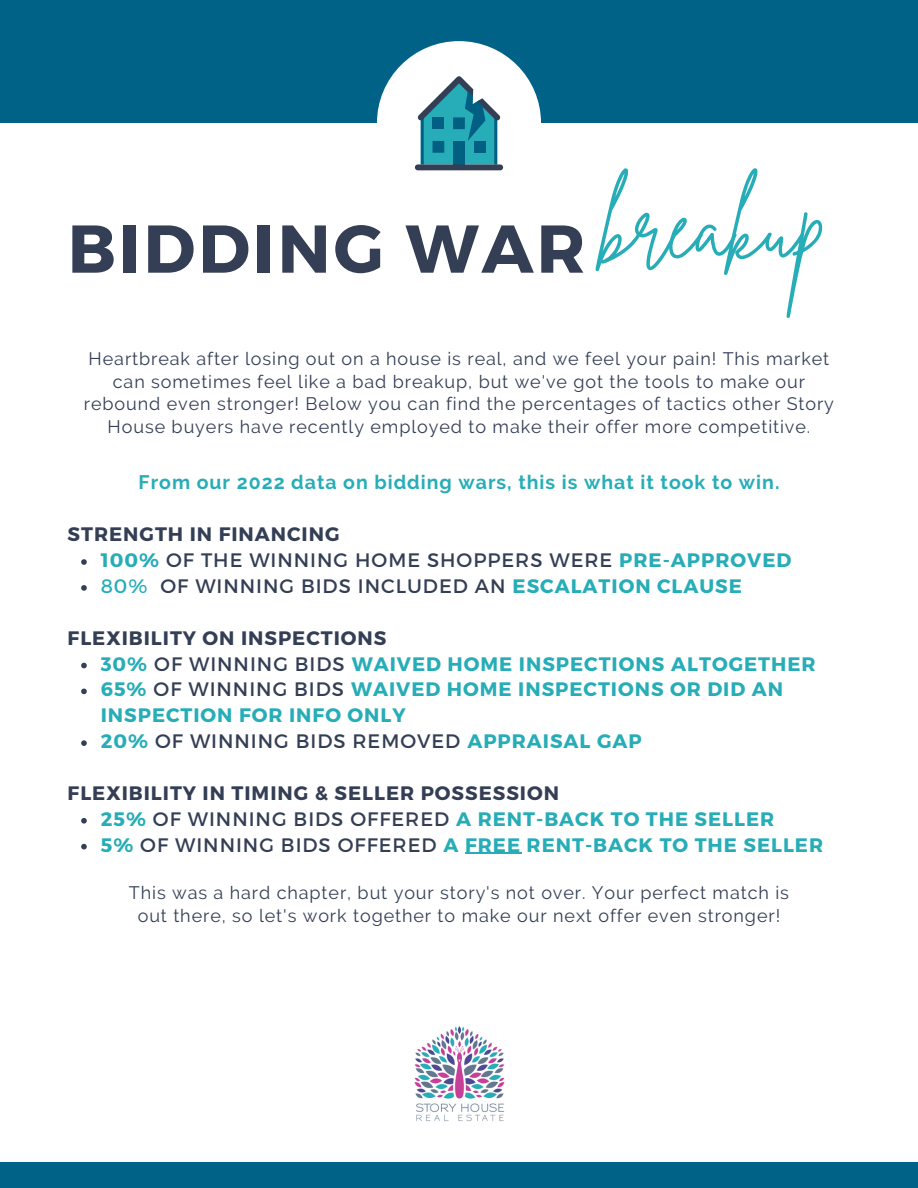
<style>
.page{position:relative;width:918px;height:1188px;background:#006286}
.page>*{position:absolute;margin:0;border:0;box-sizing:border-box;transform-origin:0 0}
.t1{font:90.3px "Brittany Signature";color:#27adb7}
.t2{font:700 67.5px "Montserrat";letter-spacing:.045em;color:#343f55}
.t3{font:700 19.5px/25.8px "Montserrat";letter-spacing:.05em;color:#27adb7}
.t4{font:19.5px "Montserrat";letter-spacing:.05em;color:#343f55}
.t5{font:700 19.5px "Montserrat";letter-spacing:.05em;color:#343f55}
.t6{font:700 19.5px "Raleway";letter-spacing:.05em;color:#27adb7}
.t7{font:18px/22.5px "Raleway";letter-spacing:.05em;color:#343f55;text-align:center}
.s1{font-weight:700;color:#27adb7}
.s2{color:#27adb7}
.s3{font-weight:400;color:#343f55}
</style>
<div class="page">
<div style="left:0;top:123px;width:918px;height:1039px;background:#fff"></div>
<div style="left:377px;top:41px;width:164px;height:164px;background:#fff;border-radius:50%"></div>
<div style="left:415px;top:164px;width:88px;height:6px;background:#343f55;border-radius:3px"></div>
<svg style="left:418px;top:76px;width:82px;height:88px"></svg>
<svg style="left:81px;top:559px;width:6px;height:6px"></svg>
<svg style="left:81px;top:585px;width:6px;height:6px"></svg>
<svg style="left:81px;top:663px;width:6px;height:5px"></svg>
<svg style="left:81px;top:689px;width:6px;height:5px"></svg>
<svg style="left:81px;top:740px;width:6px;height:6px"></svg>
<svg style="left:81px;top:818px;width:6px;height:6px"></svg>
<svg style="left:81px;top:844px;width:6px;height:5px"></svg>
<hr style="left:465px;top:853px;width:56px;height:1px;background:#27adb7">
<img style="left:414px;top:1026px;width:91px;height:96px">
<p class="t2" style="left:68px;top:205px;width:519px">BIDDING WAR</p>
<p class="t1" style="left:602px;top:168px;width:226px">breakup</p>
<p class="t7" style="left:84px;top:348px;width:752px">Heartbreak after losing out on a house is real, and we feel your pain! This market can sometimes feel like a bad breakup, but we've got the tools to make our rebound even stronger! Below you can find the percentages of tactics other Story House buyers have recently employed to make their offer more competitive.</p>
<p class="t6" style="left:139px;top:471px;width:642px">From our 2022 data on bidding wars, this is what it took to win.</p>
<p class="t5" style="left:68px;top:522px;width:273px">STRENGTH IN FINANCING</p>
<p class="t4" style="left:101px;top:547px;width:692px"><span class="s1">100%</span> OF THE WINNING HOME SHOPPERS WERE <span class="s1">PRE-APPROVED</span></p>
<p class="t4" style="left:101px;top:573px;width:643px"><span class="s2">80%</span> OF WINNING BIDS INCLUDED AN <span class="s1">ESCALATION CLAUSE</span></p>
<p class="t5" style="left:68px;top:625px;width:320px">FLEXIBILITY ON INSPECTIONS</p>
<p class="t3" style="left:101px;top:650px;width:716px">30% <span class="s3">OF WINNING BIDS</span> WAIVED HOME INSPECTIONS ALTOGETHER</p>
<p class="t3" style="left:101px;top:676px;width:684px">65% <span class="s3">OF WINNING BIDS</span> WAIVED HOME INSPECTIONS OR DID AN<br>INSPECTION FOR INFO ONLY</p>
<p class="t4" style="left:101px;top:729px;width:542px"><span class="s1">20%</span> OF WINNING BIDS REMOVED <span class="s1">APPRAISAL GAP</span></p>
<p class="t5" style="left:68px;top:780px;width:493px">FLEXIBILITY IN TIMING &amp; SELLER POSSESSION</p>
<p class="t3" style="left:101px;top:805px;width:675px">25% <span class="s3">OF WINNING BIDS OFFERED</span> A RENT-BACK TO THE SELLER</p>
<p class="t3" style="left:101px;top:831px;width:724px">5% <span class="s3">OF WINNING BIDS OFFERED</span> A FREE RENT-BACK TO THE SELLER</p>
<p class="t7" style="left:129px;top:882px;width:662px">This was a hard chapter, but your story's not over. Your perfect match is out there, so let's work together to make our next offer even stronger!</p>
</div>
